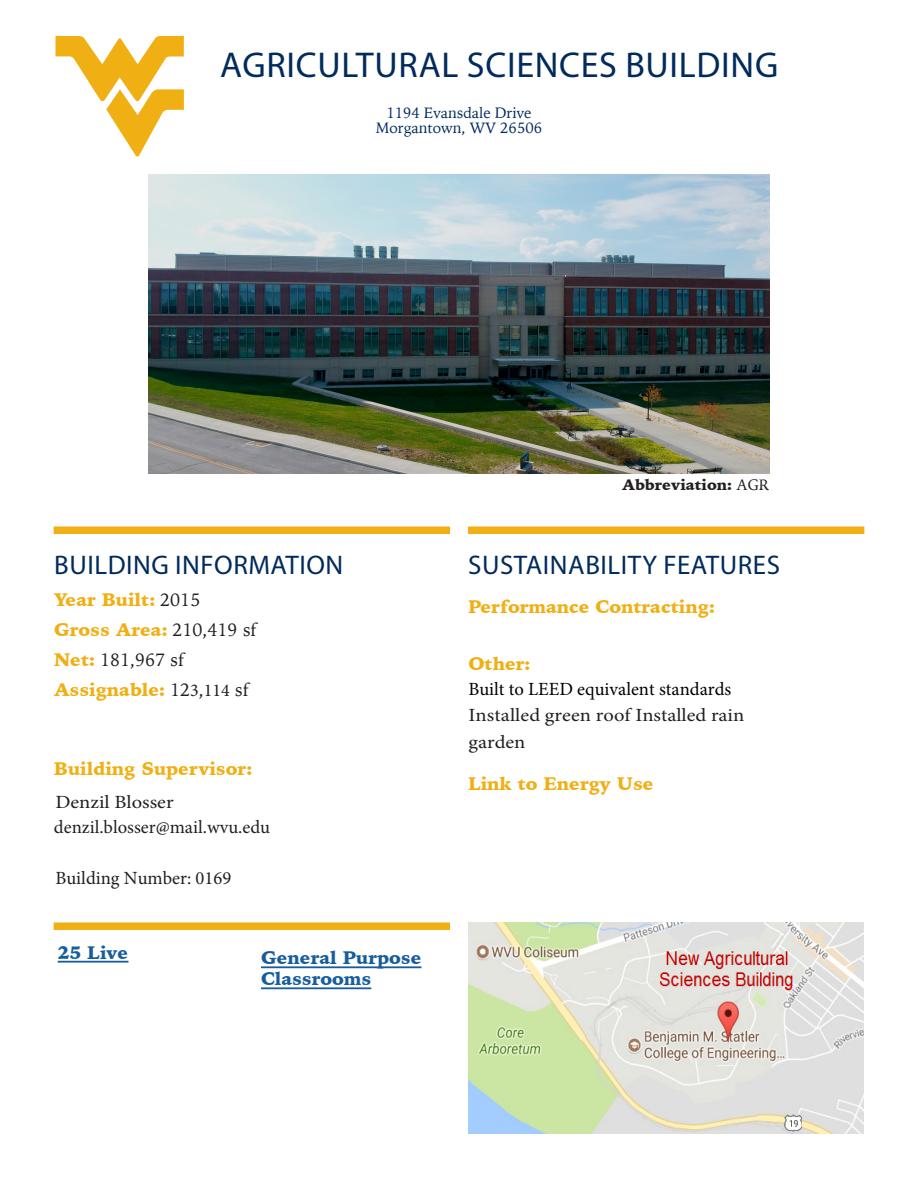
<style>
.page{position:relative;width:918px;height:1188px;background:#fff}
.page>*{position:absolute;margin:0;border:0;box-sizing:border-box;transform-origin:0 0}
.t1{font:36px "Myriad Pro";letter-spacing:.02em;color:#002b5c}
.t2{font:27px "Myriad Pro";letter-spacing:.02em;color:#002b5c}
.t3{font:18.6px/25.2px "Minion Pro";color:#231f20;scale:1.1 1}
.t4{font:18.6px "Minion Pro";color:#000}
.t5{font:18.6px "Minion Pro";color:#231f20}
.t6{font:900 18px/30px "Iowan Old Style";color:#f0af13}
.t7{font:900 18px/21px "Iowan Old Style";color:#175d9e}
.t8{font:15px/15px "Iowan Old Style";color:#002b5c;text-align:center}
.t9{font:900 15px "Iowan Old Style";color:#231f20}
.s1{font-weight:400;color:#231f20}
.s2{font-family:"Minion Pro";font-weight:400;color:#231f20}
.s3{font-weight:400}
</style>
<div class="page">
<svg style="left:56px;top:36px;width:128px;height:121px"></svg>
<hr style="left:58px;top:961px;width:70px;height:2px;background:#175d9e">
<img style="left:148px;top:174px;width:622px;height:300px">
<img style="left:468px;top:922px;width:396px;height:212px">
<hr style="left:261px;top:987px;width:110px;height:2px;background:#175d9e">
<hr style="left:261px;top:966px;width:160px;height:2px;background:#175d9e">
<div style="left:54px;top:922px;width:396px;height:8px;background:#f0af13"></div>
<div style="left:54px;top:526px;width:396px;height:8px;background:#f0af13"></div>
<div style="left:468px;top:526px;width:396px;height:8px;background:#f0af13"></div>
<h1 class="t1" style="left:220px;top:43px;width:560px">AGRICULTURAL SCIENCES BUILDING</h1>
<p class="t8" style="left:376px;top:105px;width:168px">1194 Evansdale Drive<br>Morgantown, WV 26506</p>
<h2 class="t2" style="left:54px;top:549px;width:291px">BUILDING INFORMATION</h2>
<p class="t6" style="left:54px;top:585px;width:204px">Year Built: <span class="s1">2015<br></span>Gross Area: <span class="s1">210,419 sf<br></span>Net: <span class="s1">181,967 sf<br></span>Assignable: <span class="s1">12</span><span class="s2">3</span><span class="s1">,</span><span class="s2">114</span> <span class="s1">sf</span></p>
<p class="t6" style="left:54px;top:754px;width:200px">Building Supervisor:</p>
<p class="t3" style="left:54px;top:790px;width:198px">Denzil Blosser denzil.blosser@mail.wvu.edu</p>
<p class="t5" style="left:55px;top:866px;width:177px">Building Number: 0169</p>
<p class="t9" style="left:622px;top:474px;width:149px">Abbreviation: <span class="s3">AGR</span></p>
<h2 class="t2" style="left:468px;top:549px;width:313px">SUSTAINABILITY FEATURES</h2>
<p class="t6" style="left:468px;top:592px;width:248px">Performance Contracting:</p>
<p class="t6" style="left:468px;top:648px;width:64px">Other:</p>
<p class="t4" style="left:468px;top:676px;width:264px">Built to LEED equivalent standards</p>
<p class="t3" style="left:468px;top:702px;width:252px;line-height:26.7px">Installed green roof Installed rain garden</p>
<p class="t6" style="left:468px;top:769px;width:187px">Link to Energy Use</p>
<p class="t7" style="left:58px;top:942px;width:72px">25 Live</p>
<p class="t7" style="left:261px;top:947px;width:162px">General Purpose<br>Classrooms</p>
</div>
